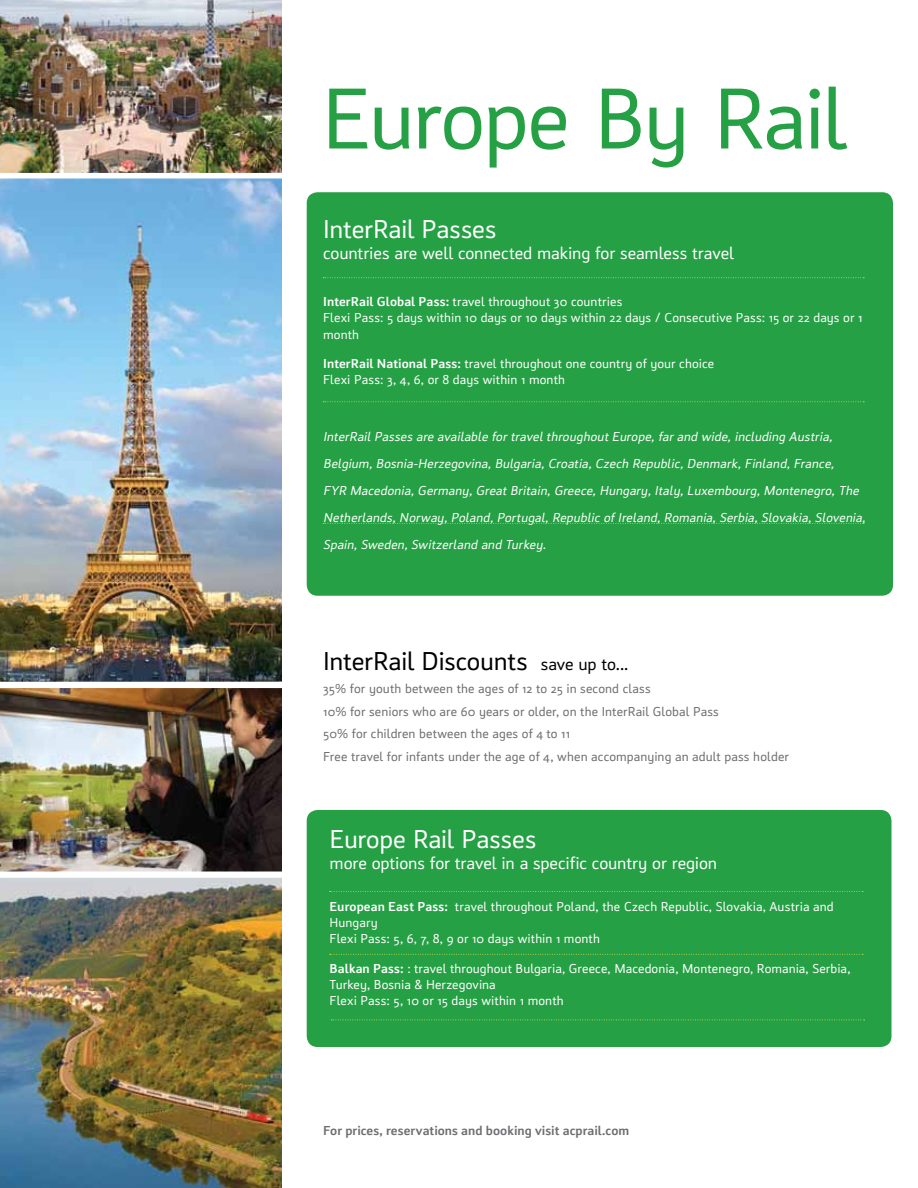
<style>
.page{position:relative;width:918px;height:1188px;background:#fff}
.page>*{position:absolute;margin:0;border:0;box-sizing:border-box;transform-origin:0 0}
.t1{font:90px "Insider";letter-spacing:-.025em;color:#26a044}
.t2{font:27px "Insider";letter-spacing:-.01em;color:#fff}
.t3{font:27px "Insider";letter-spacing:-.01em;color:#000}
.t4{font:18px "Insider";letter-spacing:-.005em;color:#fff}
.t5{font:13.5px/16.2px "Insider";letter-spacing:.005em;color:#fff}
.t6{font:italic 13.5px/27px "Insider";color:#fff}
.t7{font:13.5px/22.5px "Insider";letter-spacing:.005em;color:#6d6e71}
.t8{font:700 13.5px "Insider";color:#6d6e71}
.s1{font-weight:700}
.s2{font-size:18px}
</style>
<div class="page">
<div style="left:307px;top:192px;width:586px;height:404px;background:#26a044;border-radius:11px"></div>
<div style="left:307px;top:810px;width:585px;height:237px;background:#26a044;border-radius:11px"></div>
<img style="left:0;top:877px;width:282px;height:311px">
<img style="left:0;top:688px;width:282px;height:184px">
<img style="left:0;top:0;width:282px;height:173px">
<img style="left:0;top:178px;width:282px;height:504px">
<svg style="left:323px;top:277px;width:541px;height:1px"></svg>
<svg style="left:323px;top:401px;width:541px;height:1px"></svg>
<svg style="left:323px;top:523px;width:541px;height:1px"></svg>
<svg style="left:331px;top:1020px;width:534px;height:1px"></svg>
<svg style="left:330px;top:891px;width:533px;height:1px"></svg>
<svg style="left:330px;top:954px;width:533px;height:1px"></svg>
<h1 class="t1" style="left:322px;top:69px;width:527px">Europe By Rail</h1>
<h2 class="t2" style="left:323px;top:214px;width:175px">InterRail Passes</h2>
<h3 class="t4" style="left:323px;top:243px;width:412px">countries are well connected making for seamless travel</h3>
<p class="t5" style="left:323px;top:294px;width:541px"><span class="s1">InterRail Global Pass:</span> travel throughout 30 countries<br>Flexi Pass: 5 days within 10 days or 10 days within 22 days / Consecutive Pass: 15 or 22 days or 1 month</p>
<p class="t5" style="left:323px;top:356px;width:393px"><span class="s1">InterRail National Pass:</span> travel throughout one country of your choice<br>Flexi Pass: 3, 4, 6, or 8 days within 1 month</p>
<p class="t6" style="left:323px;top:423px;width:546px">InterRail Passes are available for travel throughout Europe, far and wide, including Austria, Belgium, Bosnia-Herzegovina, Bulgaria, Croatia, Czech Republic, Denmark, Finland, France,<br>FYR Macedonia, Germany, Great Britain, Greece, Hungary, Italy, Luxembourg, Montenegro, The Netherlands, Norway, Poland, Portugal, Republic of Ireland, Romania, Serbia, Slovakia, Slovenia, Spain, Sweden, Switzerland and Turkey.</p>
<h2 class="t3" style="left:323px;top:646px;width:307px">InterRail Discounts <span class="s2">save up to...</span></h2>
<p class="t7" style="left:323px;top:677px;width:467px">35% for youth between the ages of 12 to 25 in second class<br>10% for seniors who are 60 years or older, on the InterRail Global Pass<br>50% for children between the ages of 4 to 11<br>Free travel for infants under the age of 4, when accompanying an adult pass holder</p>
<h2 class="t2" style="left:330px;top:825px;width:208px">Europe Rail Passes</h2>
<h3 class="t4" style="left:330px;top:854px;width:389px">more options for travel in a specific country or region</h3>
<p class="t5" style="left:330px;top:898px;width:506px"><span class="s1">European East Pass:</span> travel throughout Poland, the Czech Republic, Slovakia, Austria and<br>Hungary<br>Flexi Pass: 5, 6, 7, 8, 9 or 10 days within 1 month</p>
<p class="t5" style="left:330px;top:960px;width:523px"><span class="s1">Balkan Pass:</span> : travel throughout Bulgaria, Greece, Macedonia, Montenegro, Romania, Serbia,<br>Turkey, Bosnia &amp; Herzegovina<br>Flexi Pass: 5, 10 or 15 days within 1 month</p>
<p class="t8" style="left:323px;top:1123px;width:308px">For prices, reservations and booking visit acprail.com</p>
</div>
